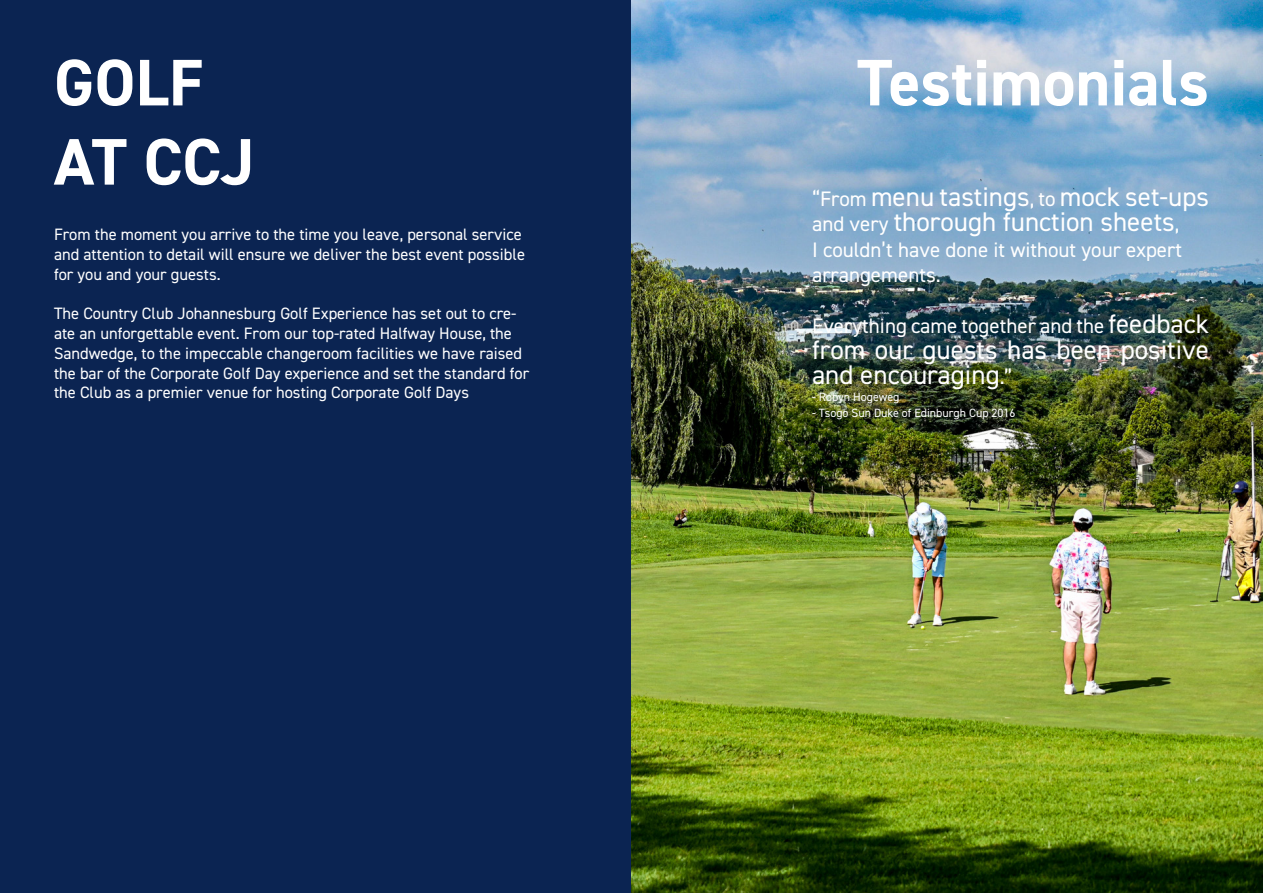
<style>
.page{position:relative;width:1263px;height:893px;background:#fff}
.page>*{position:absolute;margin:0;border:0;box-sizing:border-box;transform-origin:0 0}
.t1{font:700 66px "DIN2014";color:#fff}
.t2{font:27px/25.5px "DIN2014";color:#fff}
.t3{font:21px "DIN2014";color:#fff}
.t4{font:16.5px/19.8px "DIN2014";color:#fff}
.t5{font:12px "DIN2014";color:#fff}
.s1{font-size:21px}
.s2{font-size:27px}
</style>
<div class="page">
<div style="left:0;top:0;width:631px;height:893px;background:#0b2452"></div>
<img style="left:631px;top:0;width:632px;height:893px">
<p class="t1" style="left:54px;top:39px;width:151px">GOLF</p>
<p class="t1" style="left:54px;top:118px;width:202px">AT CCJ</p>
<p class="t4" style="left:54px;top:224px;width:473px">From the moment you arrive to the time you leave, personal service and attention to detail will ensure we deliver the best event possible for you and your guests.</p>
<p class="t4" style="left:54px;top:303px;width:477px">The Country Club Johannesburg Golf Experience has set out to cre&shy;ate an unforgettable event. From our top-rated Halfway House, the Sandwedge, to the impeccable changeroom facilities we have raised the bar of the Corporate Golf Day experience and set the standard for the Club as a premier venue for hosting Corporate Golf Days</p>
<p class="t1" style="left:857px;top:39px;width:353px">Testimonials</p>
<p class="t2" style="left:812px;top:183px;width:398px"><span class="s1">“From</span> menu tastings<span class="s1">, to</span> mock set-ups <span class="s1">and very</span> thorough function sheets<span class="s1">,</span></p>
<p class="t3" style="left:812px;top:236px;width:372px">I couldn’t have done it without your expert</p>
<p class="t3" style="left:812px;top:262px;width:130px">arrangements.</p>
<p class="t3" style="left:812px;top:313px;width:398px">Everything came together and the <span class="s2">feedback</span></p>
<p class="t2" style="left:812px;top:336px;width:398px">from our guests has been positive and encouraging<span class="s1">.”</span></p>
<p class="t5" style="left:812px;top:389px;width:89px">- Robyn Hogeweg</p>
<p class="t5" style="left:812px;top:406px;width:205px">- Tsogo Sun Duke of Edinburgh Cup 2016</p>
</div>
